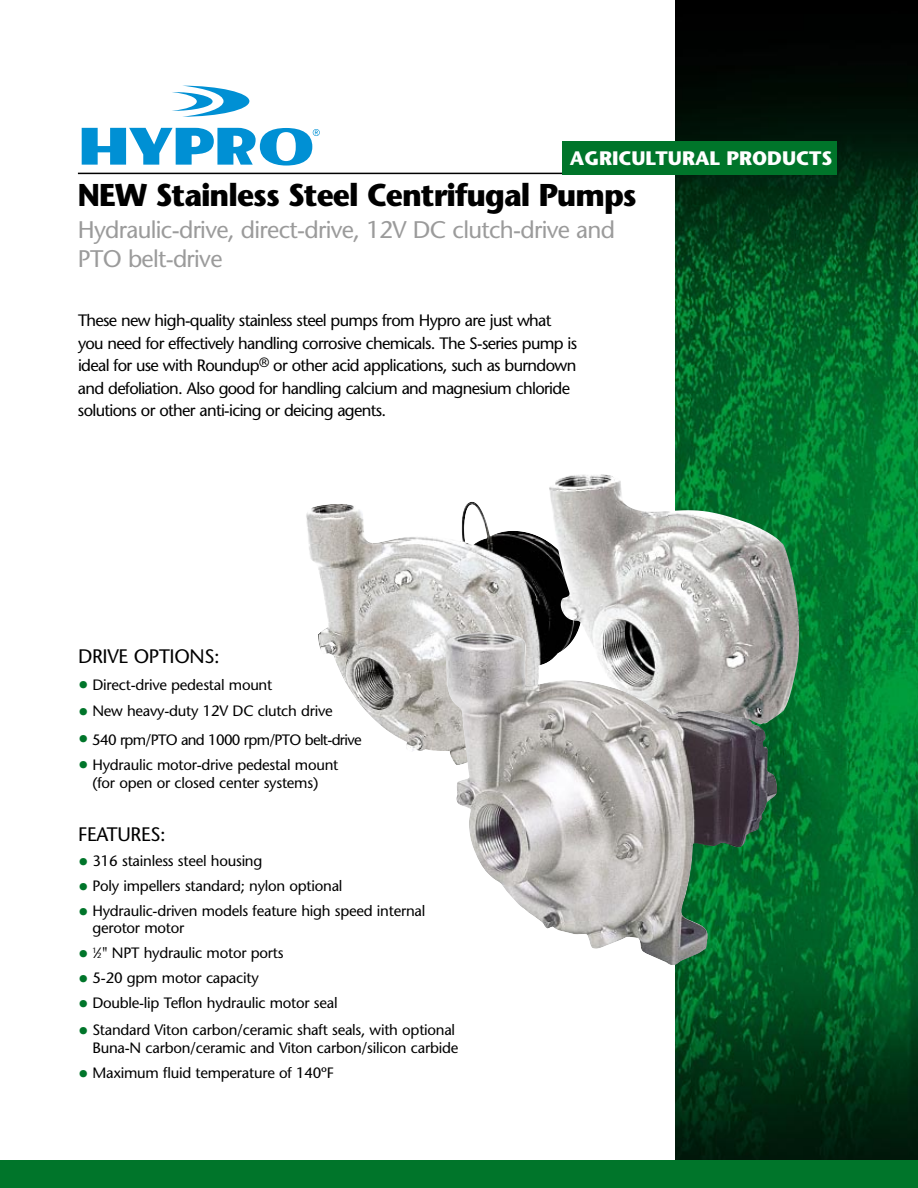
<style>
.page{position:relative;width:918px;height:1188px;background:#fff}
.page>*{position:absolute;margin:0;border:0;box-sizing:border-box;transform-origin:0 0}
.t1{font:700 31.5px "Stone Sans";letter-spacing:-.03em;color:#000;scale:.95 1}
.t2{font:24px/28.5px "Stone Sans";letter-spacing:-.03em;color:#9b9b9b}
.t3{font:19.5px "Stone Sans";letter-spacing:-.015em;color:#000}
.t4{font:700 19.5px "Stone Sans";color:#fff}
.t5{font:16.5px/22.5px "Stone Sans";letter-spacing:-.04em;color:#000}
.t6{font:15px/18px "Stone Sans";letter-spacing:-.015em;color:#000;text-align:center}
.t7{font:15px "Stone Sans";letter-spacing:-.045em;color:#000}
.s1{font-size:21px;color:#00752a}
.s2{font-size:7.5px}
</style>
<div class="page">
<img style="left:675px;top:0;width:243px;height:1160px">
<hr style="left:78px;top:173px;width:759px;height:1px;background:#000">
<div style="left:563px;top:141px;width:274px;height:33px;background:#00752a"></div>
<svg style="left:172px;top:86px;width:77px;height:31px"></svg>
<svg style="left:82px;top:128px;width:238px;height:38px"></svg>
<div style="left:0;top:1160px;width:918px;height:28px;background:#00752a"></div>
<img style="left:306px;top:502px;width:243px;height:249px">
<img style="left:549px;top:474px;width:250px;height:264px">
<img style="left:446px;top:633px;width:331px;height:332px">
<h3 class="t4" style="left:570px;top:151px;width:264px">AGRICULTURAL PRODUCTS</h3>
<h1 class="t1" style="left:78px;top:183px;width:590px">NEW Stainless Steel Centrifugal Pumps</h1>
<h2 class="t2" style="left:78px;top:218px;width:539px">Hydraulic-drive, direct-drive, 12V DC clutch-drive and<br>PTO belt-drive</h2>
<p class="t5" style="left:78px;top:311px;width:501px">These new high-quality stainless steel pumps from Hypro are just what you need for effectively handling corrosive chemicals. The S-series pump is ideal for use with Roundup<sup>®</sup> or other acid applications, such as burndown and defoliation. Also good for handling calcium and magnesium chloride solutions or other anti-icing or deicing agents.</p>
<h3 class="t3" style="left:78px;top:649px;width:143px">DRIVE OPTIONS:</h3>
<p class="t6" style="left:78px;top:677px;width:196px"><span class="s1">•</span> Direct-drive pedestal mount</p>
<p class="t6" style="left:78px;top:704px;width:256px"><span class="s1">•</span> New heavy-duty 12V DC clutch drive</p>
<p class="t7" style="left:78px;top:734px;width:285px"><span class="s1">•</span> 540 rpm/PTO and 1000 rpm/PTO belt-drive</p>
<p class="t6" style="left:78px;top:757px;width:262px"><span class="s1">•</span> Hydraulic motor-drive pedestal mount (for open or closed center systems)</p>
<h3 class="t3" style="left:78px;top:827px;width:89px">FEATURES:</h3>
<p class="t6" style="left:78px;top:853px;width:186px"><span class="s1">•</span> 316 stainless steel housing</p>
<p class="t6" style="left:78px;top:879px;width:266px"><span class="s1">•</span> Poly impellers standard; nylon optional</p>
<p class="t6" style="left:92px;top:904px;width:334px;line-height:16.5px;text-align:left;text-indent:-14px"><span class="s1">•</span> Hydraulic-driven models feature high speed internal gerotor motor</p>
<p class="t6" style="left:78px;top:945px;width:207px"><span class="s1">•</span> <sup>1</sup>⁄<span class="s2">2</span>" NPT hydraulic motor ports</p>
<p class="t6" style="left:78px;top:970px;width:182px"><span class="s1">•</span> 5-20 gpm motor capacity</p>
<p class="t6" style="left:78px;top:996px;width:261px"><span class="s1">•</span> Double-lip Teflon hydraulic motor seal</p>
<p class="t6" style="left:78px;top:1022px;width:382px;text-align:right"><span class="s1">•</span> Standard Viton carbon/ceramic shaft seals, with optional<br>Buna-N carbon/ceramic and Viton carbon/silicon carbide</p>
<p class="t6" style="left:78px;top:1065px;width:257px"><span class="s1">•</span> Maximum fluid temperature of 140ºF</p>
</div>
